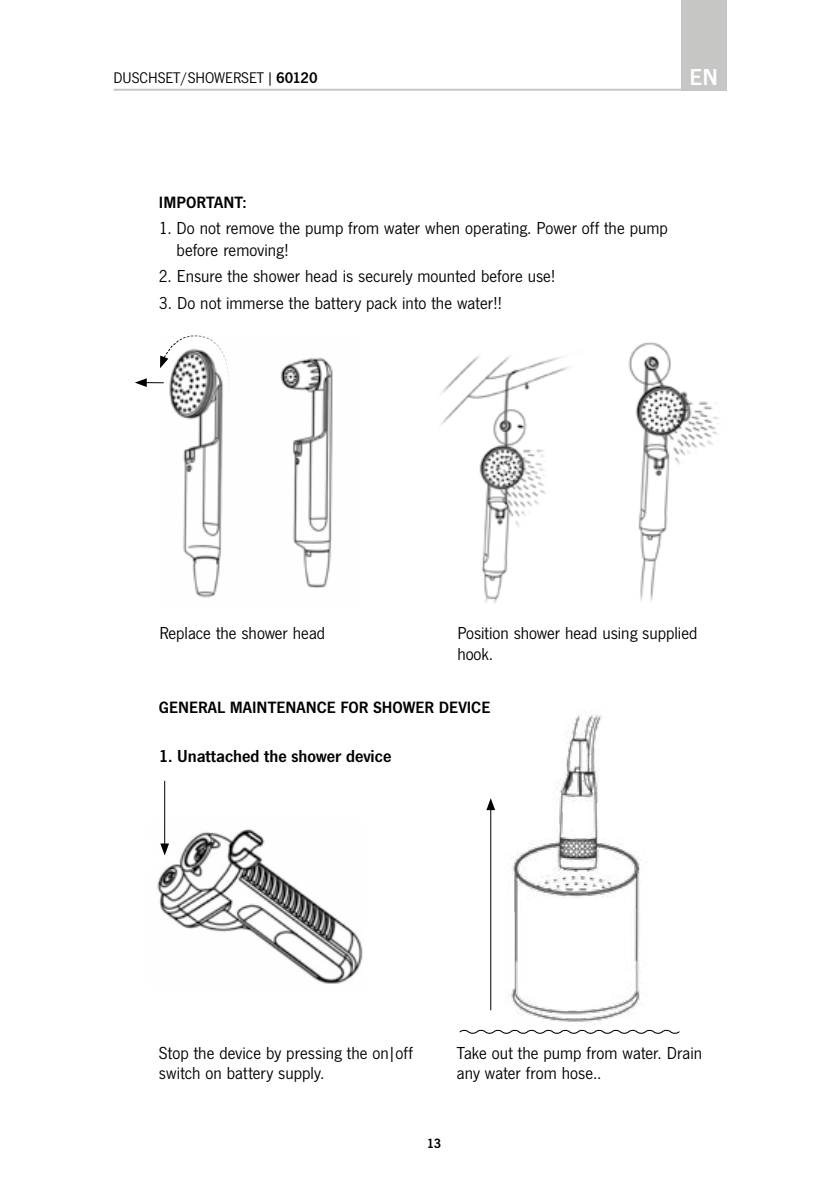
<style>
.page{position:relative;width:840px;height:1191px;background:#fff}
.page>*{position:absolute;margin:0;border:0;box-sizing:border-box;transform-origin:0 0}
.t1{font:600 24px "News Gothic T";color:#fff}
.t2{font:18px/21px "News Gothic T";color:#000}
.t3{font:600 18px "News Gothic T";color:#000}
.t4{font:600 17px "News Gothic T";color:#000}
.t5{font:16px "News Gothic T";color:#000}
.t6{font:600 14px "News Gothic T";color:#000}
.s1{font-weight:600}
</style>
<div class="page">
<hr style="left:113px;top:89px;width:613px;height:2px;background:#c6c6c5">
<div style="left:680px;top:0;width:46px;height:91px;background:#c6c6c5"></div>
<img style="left:441px;top:342px;width:278px;height:262px">
<img style="left:169px;top:357px;width:164px;height:241px">
<svg style="left:135px;top:335px;width:95px;height:58px"></svg>
<img style="left:492px;top:714px;width:148px;height:308px">
<svg style="left:459px;top:1029px;width:221px;height:5px"></svg>
<img style="left:157px;top:821px;width:206px;height:163px">
<hr style="left:164px;top:781px;width:1px;height:65px;background:#000">
<svg style="left:160px;top:843px;width:9px;height:12px"></svg>
<hr style="left:490px;top:807px;width:1px;height:203px;background:#000">
<svg style="left:486px;top:798px;width:9px;height:12px"></svg>
<p class="t5" style="left:113px;top:69px;width:205px">DUSCHSET/SHOWERSET|<span class="s1">60120</span></p>
<h1 class="t1" style="left:689px;top:63px;width:30px">EN</h1>
<p class="t4" style="left:159px;top:192px;width:89px">IMPORTANT:</p>
<p class="t2" style="left:176px;top:218px;width:492px;text-indent:-18px">1. Do not remove the pump from water when operating. Power off the pump before removing!</p>
<p class="t2" style="left:159px;top:265px;width:398px">2. Ensure the shower head is securely mounted before use!</p>
<p class="t2" style="left:159px;top:292px;width:344px">3. Do not immerse the battery pack into the water!!</p>
<p class="t2" style="left:159px;top:622px;width:167px">Replace the shower head</p>
<p class="t2" style="left:457px;top:622px;width:241px">Position shower head using supplied hook.</p>
<p class="t4" style="left:159px;top:697px;width:333px">GENERAL MAINTENANCE FOR SHOWER DEVICE</p>
<p class="t3" style="left:159px;top:745px;width:234px">1. Unattached the shower device</p>
<p class="t2" style="left:159px;top:1042px;width:255px;line-height:20px">Stop the device by pressing the on|off switch on battery supply.</p>
<p class="t2" style="left:456px;top:1042px;width:247px;line-height:20px">Take out the pump from water. Drain any water from hose..</p>
<p class="t6" style="left:426px;top:1135px;width:16px">13</p>
</div>
